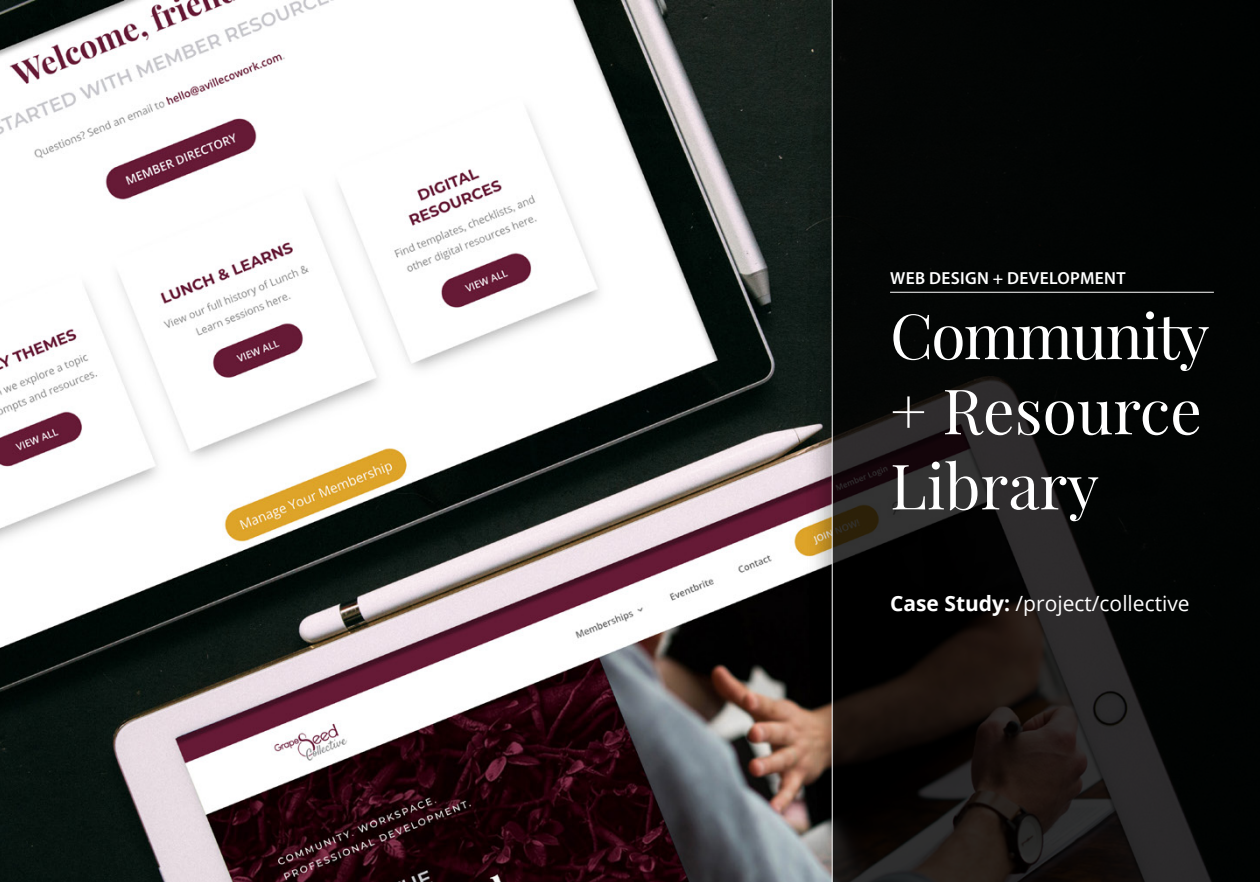
<style>
.page{position:relative;width:1260px;height:882px;background:#fff}
.page>*{position:absolute;margin:0;border:0;box-sizing:border-box;transform-origin:0 0}
.t1{font:62.65px/75.1px "Playfair Display";color:#fff;text-align:justify}
.t2{font:21px "Open Sans";color:#fff}
.t3{font:600 17.5px "Myriad Pro";letter-spacing:.02em;color:#fff}
.s1{font-weight:700}
</style>
<div class="page">
<img style="left:0;top:0;width:801px;height:882px">
<svg style="left:833px;top:0;width:427px;height:882px;background:#0b0b0a"></svg>
<img style="left:801px;top:0;width:31px;height:882px">
<hr style="left:890px;top:292px;width:324px;height:1px;background:#fff">
<p class="t3" style="left:890px;top:267px;width:237px">WEB DESIGN + DEVELOPMENT</p>
<h1 class="t1" style="left:890px;top:298px;width:321px">Community + Resource Library</h1>
<p class="t2" style="left:890px;top:589px;width:301px"><span class="s1">Case Study:</span> /project/collective</p>
</div>
